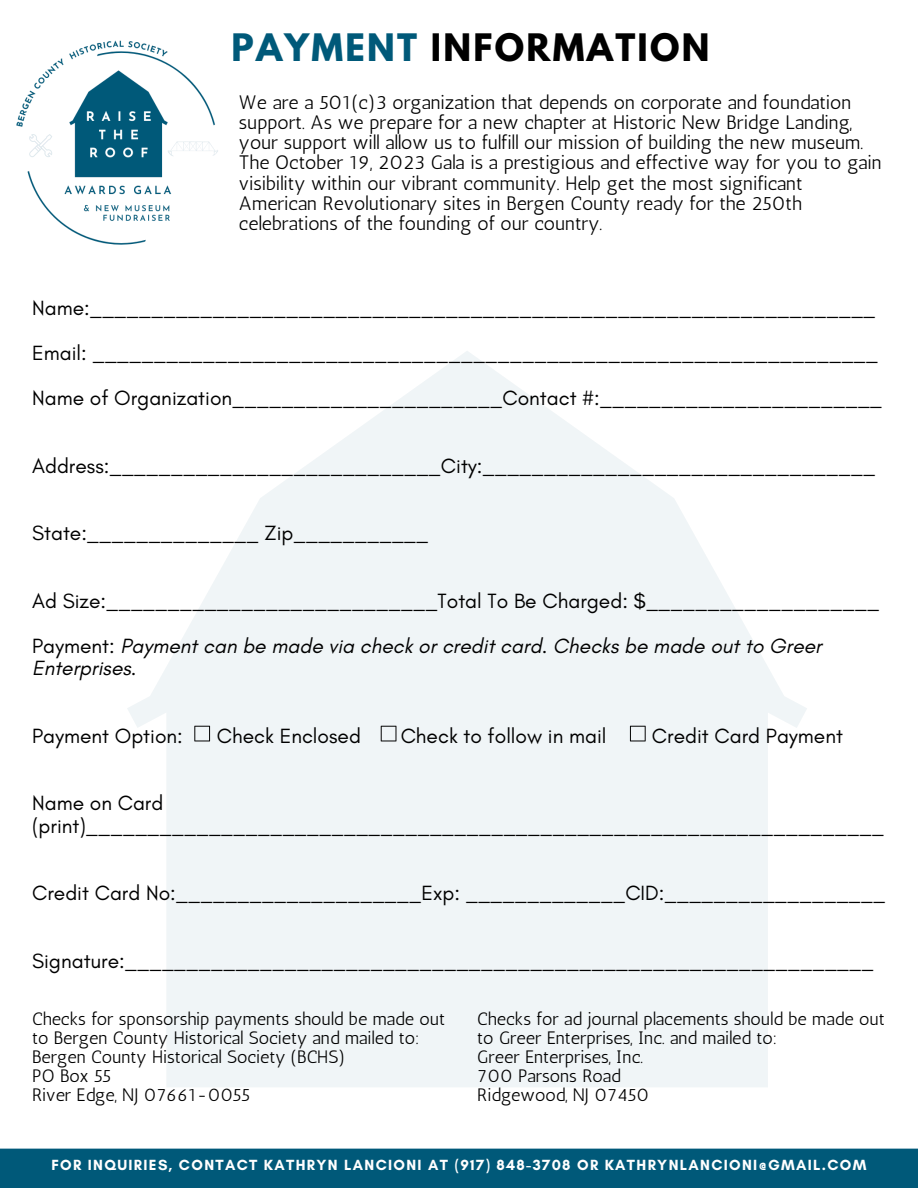
<style>
.page{position:relative;width:918px;height:1188px;background:#fff}
.page>*{position:absolute;margin:0;border:0;box-sizing:border-box;transform-origin:0 0}
.t1{font:700 33.6px "League Spartan";letter-spacing:.07em;color:#000}
.t2{font:21px/22.5px "Glacial Indifference";color:#000}
.t3{font:italic 21px/22.5px "Glacial Indifference";color:#000}
.t4{font:19.5px/20.2px "Antic";color:#000}
.t5{font:18px/19.2px "Antic";color:#000}
.t6{font:700 15px "Glacial Indifference";letter-spacing:.09em;color:#fff}
.s1{color:#005979}
.s2{font-style:normal}
</style>
<div class="page">
<svg style="left:127px;top:351px;width:680px;height:736px;fill:#f0f5f7"></svg>
<div style="left:0;top:1149px;width:918px;height:39px;background:#005979"></div>
<img style="left:16px;top:40px;width:202px;height:205px">
<svg style="left:194px;top:726px;width:16px;height:15px"></svg>
<svg style="left:381px;top:726px;width:15px;height:15px"></svg>
<svg style="left:630px;top:726px;width:16px;height:15px"></svg>
<p class="t1" style="left:231px;top:31px;width:480px"><span class="s1">PAYMENT</span> INFORMATION</p>
<p class="t4" style="left:239px;top:92px;width:644px">We are a 501(c)3 organization that depends on corporate and foundation support. As we prepare for a new chapter at Historic New Bridge Landing, your support will allow us to fulfill our mission of building the new museum.<br>The October 19, 2023 Gala is a prestigious and effective way for you to gain visibility within our vibrant community. Help get the most significant American Revolutionary sites in Bergen County ready for the 250th celebrations of the founding of our country.</p>
<p class="t2" style="left:32px;top:296px;width:845px">Name:________________________________________________________________</p>
<p class="t2" style="left:32px;top:341px;width:848px">Email: ________________________________________________________________</p>
<p class="t2" style="left:32px;top:386px;width:852px">Name of Organization______________________Contact #:_______________________</p>
<p class="t2" style="left:32px;top:454px;width:845px">Address:___________________________City:________________________________</p>
<p class="t2" style="left:32px;top:521px;width:398px">State:______________ Zip___________</p>
<p class="t2" style="left:32px;top:589px;width:849px">Ad Size:___________________________Total To Be Charged: $___________________</p>
<p class="t3" style="left:32px;top:634px;width:791px"><span class="s2">Payment:</span> Payment can be made via check or credit card. Checks be made out to Greer<br>Enterprises.</p>
<p class="t2" style="left:32px;top:724px;width:152px">Payment Option:</p>
<p class="t2" style="left:217px;top:724px;width:146px">Check Enclosed</p>
<p class="t2" style="left:401px;top:724px;width:207px">Check to follow in mail</p>
<p class="t2" style="left:652px;top:724px;width:193px">Credit Card Payment</p>
<p class="t2" style="left:32px;top:791px;width:853px">Name on Card (print)_________________________________________________________________</p>
<p class="t2" style="left:32px;top:881px;width:855px">Credit Card No:____________________Exp: _____________CID:__________________</p>
<p class="t2" style="left:32px;top:949px;width:843px">Signature:_____________________________________________________________</p>
<p class="t5" style="left:32px;top:1009px;width:415px">Checks for sponsorship payments should be made out to Bergen County Historical Society and mailed to:</p>
<p class="t5" style="left:32px;top:1047px;width:315px">Bergen County Historical Society (BCHS)</p>
<p class="t5" style="left:32px;top:1066px;width:81px">PO Box 55</p>
<p class="t5" style="left:32px;top:1085px;width:219px">River Edge, NJ 07661-0055</p>
<p class="t5" style="left:477px;top:1009px;width:409px">Checks for ad journal placements should be made out to Greer Enterprises, Inc. and mailed to:</p>
<p class="t5" style="left:477px;top:1047px;width:167px">Greer Enterprises, Inc.</p>
<p class="t5" style="left:477px;top:1066px;width:145px">700 Parsons Road</p>
<p class="t5" style="left:477px;top:1085px;width:173px">Ridgewood, NJ 07450</p>
<p class="t6" style="left:51px;top:1156px;width:817px">FOR INQUIRIES, CONTACT KATHRYN LANCIONI AT (917) 848-3708 OR KATHRYNLANCIONI@GMAIL.COM</p>
</div>
